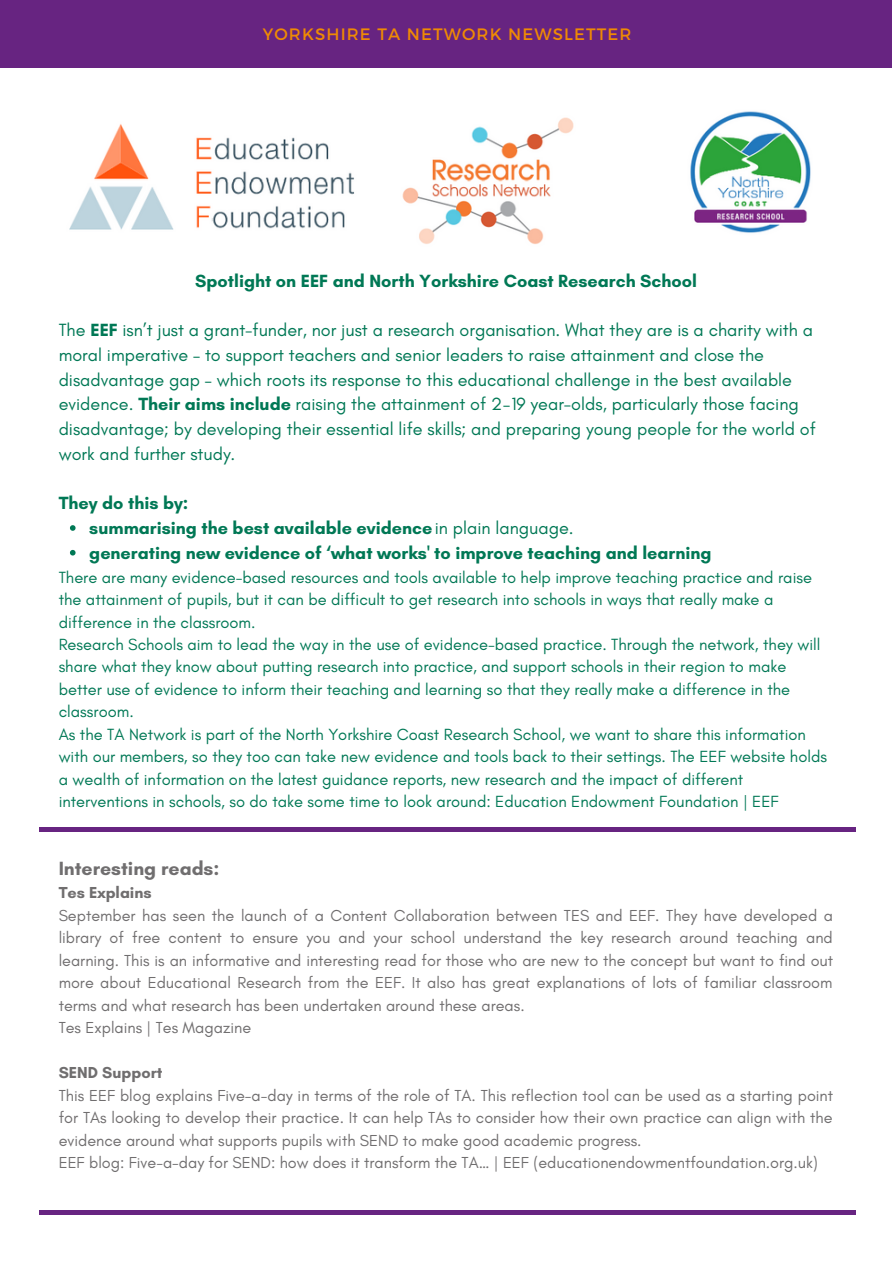
<style>
.page{position:relative;width:893px;height:1264px;background:#fff}
.page>*{position:absolute;margin:0;border:0;box-sizing:border-box;transform-origin:0 0}
.t1{font:700 19.5px "Glacial Indifference";color:#706e6f}
.t2{font:18px/24.8px "Glacial Indifference";color:#007855}
.t3{font:700 18px/24.8px "Glacial Indifference";color:#007855}
.t4{font:16.5px/22.5px "Glacial Indifference";color:#007855}
.t5{font:16.5px "Montserrat";letter-spacing:.07em;color:#ef8a04}
.t6{font:16.2px/22.5px "Glacial Indifference";color:#706e6f}
.t7{font:700 16.2px "Glacial Indifference";color:#706e6f}
.s1{font-weight:700}
.s2{font-weight:400}
</style>
<div class="page">
<div style="left:0;top:0;width:891px;height:67px;background:#672481"></div>
<hr style="left:39px;top:1210px;width:816px;height:3px;background:#672481">
<img style="left:69px;top:124px;width:285px;height:106px">
<svg style="left:70px;top:525px;width:6px;height:6px"></svg>
<svg style="left:70px;top:550px;width:6px;height:5px"></svg>
<img style="left:690px;top:111px;width:121px;height:122px">
<img style="left:402px;top:117px;width:172px;height:127px">
<hr style="left:39px;top:827px;width:816px;height:4px;background:#672481">
<p class="t5" style="left:263px;top:23px;width:370px">YORKSHIRE TA NETWORK NEWSLETTER</p>
<p class="t3" style="left:195px;top:268px;width:503px">Spotlight on EEF and North Yorkshire Coast Research School</p>
<p class="t2" style="left:59px;top:317px;width:758px">The <span class="s1">EEF</span> isn’t just a grant-funder, nor just a research organisation. What they are is a charity with a moral imperative – to support teachers and senior leaders to raise attainment and close the disadvantage gap – which roots its response to this educational challenge in the best available evidence. <span class="s1">Their aims include</span> raising the attainment of 2–19 year-olds, particularly those facing disadvantage; by developing their essential life skills; and preparing young people for the world of work and further study.</p>
<p class="t3" style="left:59px;top:491px;width:131px">They do this by:</p>
<p class="t3" style="left:89px;top:515px;width:623px">summarising the best available evidence<span class="s2">in plain language.<br></span>generating new evidence of ‘what works' to improve teaching and learning</p>
<p class="t4" style="left:59px;top:565px;width:769px">There are many evidence-based resources and tools available to help improve teaching practice and raise the attainment of pupils, but it can be difficult to get research into schools in ways that really make a difference in the classroom.<br>Research Schools aim to lead the way in the use of evidence-based practice. Through the network, they will share what they know about putting research into practice, and support schools in their region to make better use of evidence to inform their teaching and learning so that they really make a difference in the classroom.<br>As the TA Network is part of the North Yorkshire Coast Research School, we want to share this information with our members, so they too can take new evidence and tools back to their settings. The EEF website holds a wealth of information on the latest guidance reports, new research and the impact of different interventions in schools, so do take some time to look around: Education Endowment Foundation | EEF</p>
<p class="t1" style="left:59px;top:856px;width:162px">Interesting reads:</p>
<p class="t7" style="left:59px;top:882px;width:94px">Tes Explains</p>
<p class="t6" style="left:59px;top:903px;width:776px">September has seen the launch of a Content Collaboration between TES and EEF. They have developed a library of free content to ensure you and your school understand the key research around teaching and learning. This is an informative and interesting read for those who are new to the concept but want to find out more about Educational Research from the EEF. It also has great explanations of lots of familiar classroom terms and what research has been undertaken around these areas.<br>Tes Explains | Tes Magazine</p>
<p class="t7" style="left:59px;top:1062px;width:105px">SEND Support</p>
<p class="t6" style="left:59px;top:1083px;width:776px">This EEF blog explains Five-a-day in terms of the role of TA. This reflection tool can be used as a starting point for TAs looking to develop their practice. It can help TAs to consider how their own practice can align with the evidence around what supports pupils with SEND to make good academic progress.<br>EEF blog: Five-a-day for SEND: how does it transform the TA… | EEF (educationendowmentfoundation.org.uk)</p>
</div>
